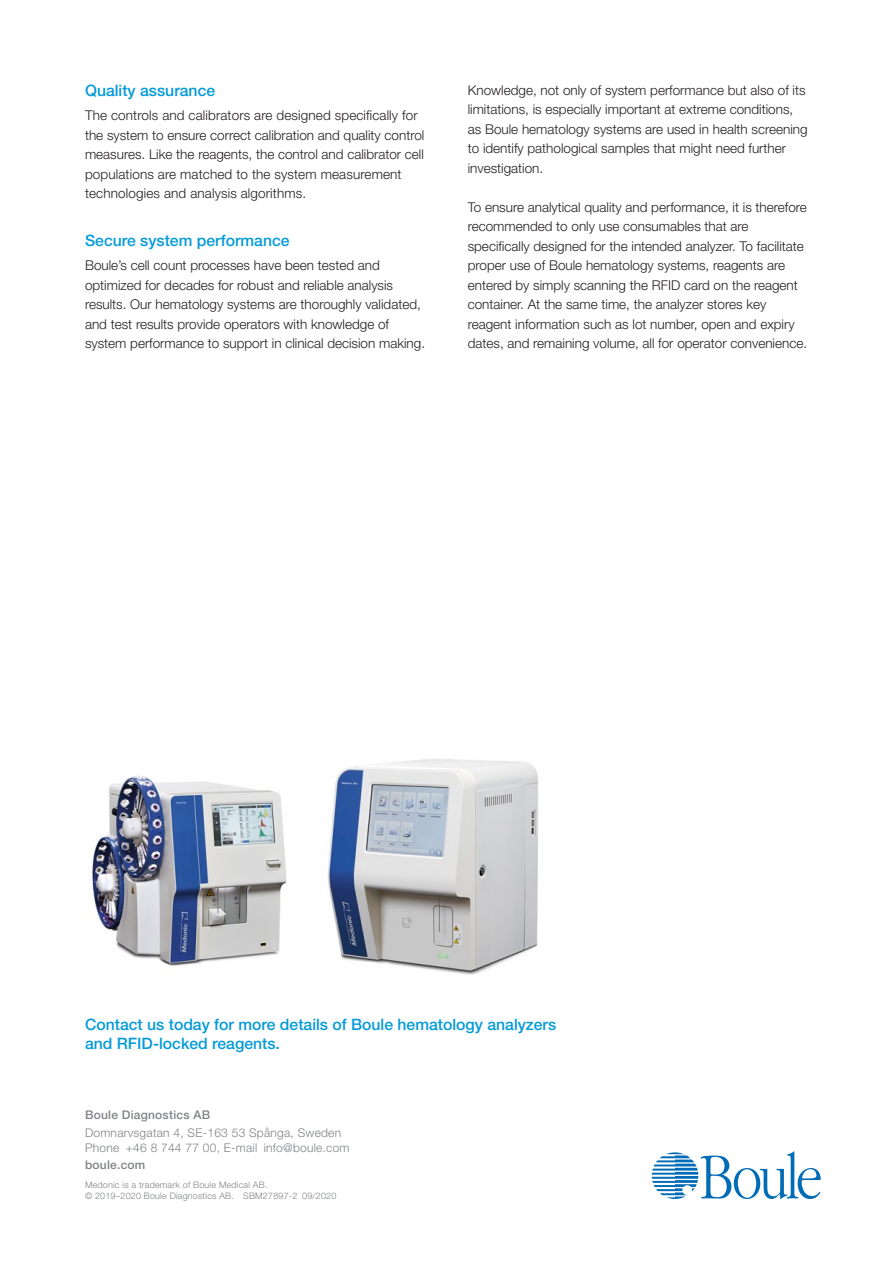
<style>
.page{position:relative;width:893px;height:1263px;background:#fff}
.page>*{position:absolute;margin:0;border:0;box-sizing:border-box;transform-origin:0 0}
.t1{font:500 15.75px/19.5px "Helvetica Neue LT Pro";color:#069ad9}
.t2{font:300 13.5px/19.5px "Helvetica Neue LT Pro";color:#231f20}
.t3{font:300 12px/15.1px "Helvetica Neue LT Pro";letter-spacing:.02em;color:#808285}
.t4{font:500 12px "Helvetica Neue LT Pro";letter-spacing:.02em;color:#808285}
.t5{font:300 9px/10.8px "Helvetica Neue LT Pro";letter-spacing:.02em;color:#808285}
</style>
<div class="page">
<img style="left:92px;top:759px;width:447px;height:216px">
<svg style="left:652px;top:1151px;width:169px;height:48px"></svg>
<p class="t1" style="left:85px;top:81px;width:132px">Quality assurance</p>
<p class="t2" style="left:85px;top:105px;width:341px">The controls and calibrators are designed specifically for the system to ensure correct calibration and quality control measures. Like the reagents, the control and calibrator cell populations are matched to the system measurement technologies and analysis algorithms.</p>
<p class="t1" style="left:85px;top:231px;width:206px">Secure system performance</p>
<p class="t2" style="left:85px;top:255px;width:342px">Boule’s cell count processes have been tested and optimized for decades for robust and reliable analysis results. Our hematology systems are thoroughly validated, and test results provide operators with knowledge of system performance to support in clinical decision making.</p>
<p class="t2" style="left:468px;top:80px;width:341px">Knowledge, not only of system performance but also of its limitations, is especially important at extreme conditions, as Boule hematology systems are used in health screening to identify pathological samples that might need further investigation.</p>
<p class="t2" style="left:468px;top:197px;width:341px">To ensure analytical quality and performance, it is therefore recommended to only use consumables that are specifically designed for the intended analyzer. To facilitate proper use of Boule hematology systems, reagents are entered by simply scanning the RFID card on the reagent container. At the same time, the analyzer stores key reagent information such as lot number, open and expiry dates, and remaining volume, all for operator convenience.</p>
<p class="t1" style="left:85px;top:1014px;width:473px">Contact us today for more details of Boule hematology analyzers and RFID-locked reagents.</p>
<p class="t4" style="left:85px;top:1107px;width:127px">Boule Diagnostics AB</p>
<p class="t3" style="left:85px;top:1125px;width:266px">Domnarvsgatan 4, SE-163 53 Spånga, Sweden<br>Phone +46 8 744 77 00, E-mail info@boule.com</p>
<p class="t4" style="left:85px;top:1158px;width:62px">boule.com</p>
<p class="t5" style="left:85px;top:1179px;width:253px">Medonic is a trademark of Boule Medical AB.<br>© 2019–2020 Boule Diagnostics AB. SBM27897-2 09/2020</p>
</div>
